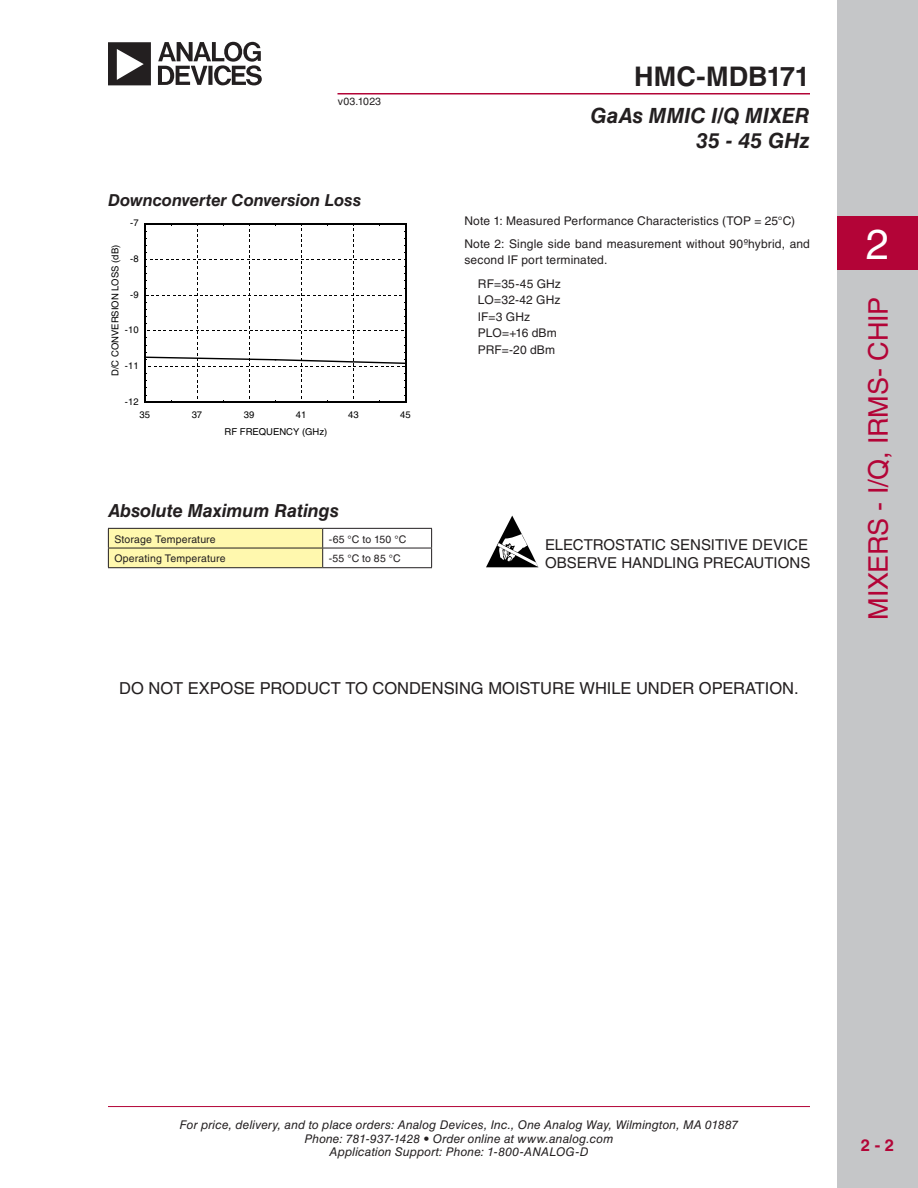
<style>
.page{position:relative;width:918px;height:1188px;background:#fff}
.page>*{position:absolute;margin:0;border:0;box-sizing:border-box;transform-origin:0 0}
.t1{font:42px "Helvetica LT Std";color:#fff}
.t2{font:27px "Helvetica LT Std";letter-spacing:-.015em;color:#b30437}
.t3{font:700 27px "Helvetica LT Std";color:#231f20}
.t4{font:italic 700 21px "Helvetica LT Std";letter-spacing:.005em;color:#231f20}
.t5{font:italic 700 18px "Helvetica LT Std";letter-spacing:-.005em;color:#231f20}
.t6{font:16.5px "Helvetica LT Std";letter-spacing:-.005em;color:#231f20}
.t7{font:italic 700 16.5px "Helvetica LT Std";color:#231f20}
.t8{font:700 16.5px "Helvetica LT Std";color:#b30437}
.t9{font:15px "Helvetica LT Std";letter-spacing:-.005em;color:#231f20}
.t10{font:12px/16.5px "Helvetica LT Std";letter-spacing:.01em;color:#231f20}
.t11{font:italic 12px/13.5px "Helvetica LT Std";letter-spacing:.01em;color:#231f20;text-align:center}
.t12{font:10.5px "Helvetica LT Std";letter-spacing:.015em;color:#231f20}
.t13{font:9.45px "Helvetica LT Std";color:#000}
</style>
<div class="page">
<div style="left:837px;top:0;width:81px;height:1188px;background:#c5c6c8"></div>
<div style="left:837px;top:216px;width:81px;height:54px;background:#b30437"></div>
<hr style="left:108px;top:1106px;width:702px;height:1px;background:#b30437">
<hr style="left:338px;top:93px;width:472px;height:1px;background:#b30437">
<svg style="left:108px;top:42px;width:154px;height:43px"></svg>
<hr style="left:323px;top:528px;width:109px;height:1px;background:#231f20">
<hr style="left:323px;top:548px;width:109px;height:1px;background:#231f20">
<svg style="left:108px;top:528px;width:215px;height:39px;background:#f2eca6"></svg>
<svg style="left:431px;top:529px;width:1px;height:38px"></svg>
<hr style="left:108px;top:567px;width:215px;height:1px;background:#231f20">
<hr style="left:323px;top:567px;width:109px;height:1px;background:#231f20">
<svg style="left:486px;top:516px;width:52px;height:51px"></svg>
<svg style="left:146px;top:225px;width:259px;height:176px"></svg>
<hr style="left:145px;top:223px;width:1px;height:180px;background:#000">
<hr style="left:405px;top:223px;width:1px;height:180px;background:#000">
<hr style="left:145px;top:401px;width:261px;height:2px;background:#000">
<hr style="left:145px;top:223px;width:261px;height:2px;background:#000">
<p class="t12" style="left:338px;top:95px;width:45px">v03.1023</p>
<p class="t7" style="left:108px;top:190px;width:254px">Downconverter Conversion Loss</p>
<p class="t13" style="left:130px;top:218px;width:10px">-7</p>
<p class="t13" style="left:110px;top:376px;width:133px;rotate:-90deg">D/C CONVERSION LOSS (dB)</p>
<p class="t13" style="left:130px;top:253px;width:10px">-8</p>
<p class="t13" style="left:130px;top:289px;width:10px">-9</p>
<p class="t13" style="left:125px;top:325px;width:15px">-10</p>
<p class="t13" style="left:125px;top:360px;width:15px">-11</p>
<p class="t13" style="left:125px;top:396px;width:15px">-12</p>
<p class="t13" style="left:140px;top:409px;width:12px">35</p>
<p class="t13" style="left:192px;top:409px;width:12px">37</p>
<p class="t13" style="left:244px;top:409px;width:12px">39</p>
<p class="t13" style="left:296px;top:409px;width:12px">41</p>
<p class="t13" style="left:348px;top:409px;width:12px">43</p>
<p class="t13" style="left:400px;top:409px;width:12px">45</p>
<p class="t13" style="left:225px;top:426px;width:104px">RF FREQUENCY (GHz)</p>
<p class="t5" style="left:108px;top:500px;width:232px">Absolute Maximum Ratings</p>
<p class="t12" style="left:114px;top:533px;width:103px">Storage Temperature</p>
<p class="t12" style="left:329px;top:533px;width:79px">-65 °C to 150 °C</p>
<p class="t12" style="left:114px;top:553px;width:113px">Operating Temperature</p>
<p class="t12" style="left:329px;top:553px;width:74px">-55 °C to 85 °C</p>
<p class="t3" style="left:634px;top:60px;width:177px">HMC-MDB171</p>
<p class="t4" style="left:591px;top:103px;width:221px">GaAs MMIC I/Q MIXER</p>
<p class="t4" style="left:696px;top:128px;width:115px">35 - 45 GHz</p>
<p class="t10" style="left:464px;top:212px;width:332px">Note 1: Measured Performance Characteristics (TOP = 25°C)</p>
<p class="t10" style="left:464px;top:235px;width:347px">Note 2: Single side band measurement without 90ºhybrid, and second IF port terminated.</p>
<p class="t10" style="left:478px;top:275px;width:85px">RF=35-45 GHz</p>
<p class="t10" style="left:478px;top:292px;width:84px">LO=32-42 GHz</p>
<p class="t10" style="left:478px;top:308px;width:54px">IF=3 GHz</p>
<p class="t10" style="left:478px;top:325px;width:80px">PLO=+16 dBm</p>
<p class="t10" style="left:478px;top:341px;width:79px">PRF=-20 dBm</p>
<p class="t9" style="left:545px;top:536px;width:264px">ELECTROSTATIC SENSITIVE DEVICE</p>
<p class="t9" style="left:545px;top:554px;width:267px">OBSERVE HANDLING PRECAUTIONS</p>
<p class="t6" style="left:119px;top:679px;width:681px">DO NOT EXPOSE PRODUCT TO CONDENSING MOISTURE WHILE UNDER OPERATION.</p>
<h1 class="t1" style="left:866px;top:220px;width:25px">2</h1>
<h2 class="t2" style="left:863px;top:620px;width:324px;rotate:-90deg">MIXERS - I/Q, IRMS- CHIP</h2>
<p class="t11" style="left:180px;top:1118px;width:560px">For price, delivery, and to place orders: Analog Devices, Inc., One Analog Way, Wilmington, MA 01887<br>Phone: 781-937-1428 • Order online at www.analog.com<br>Application Support: Phone: 1-800-ANALOG-D</p>
<h3 class="t8" style="left:861px;top:1135px;width:35px">2 - 2</h3>
</div>
